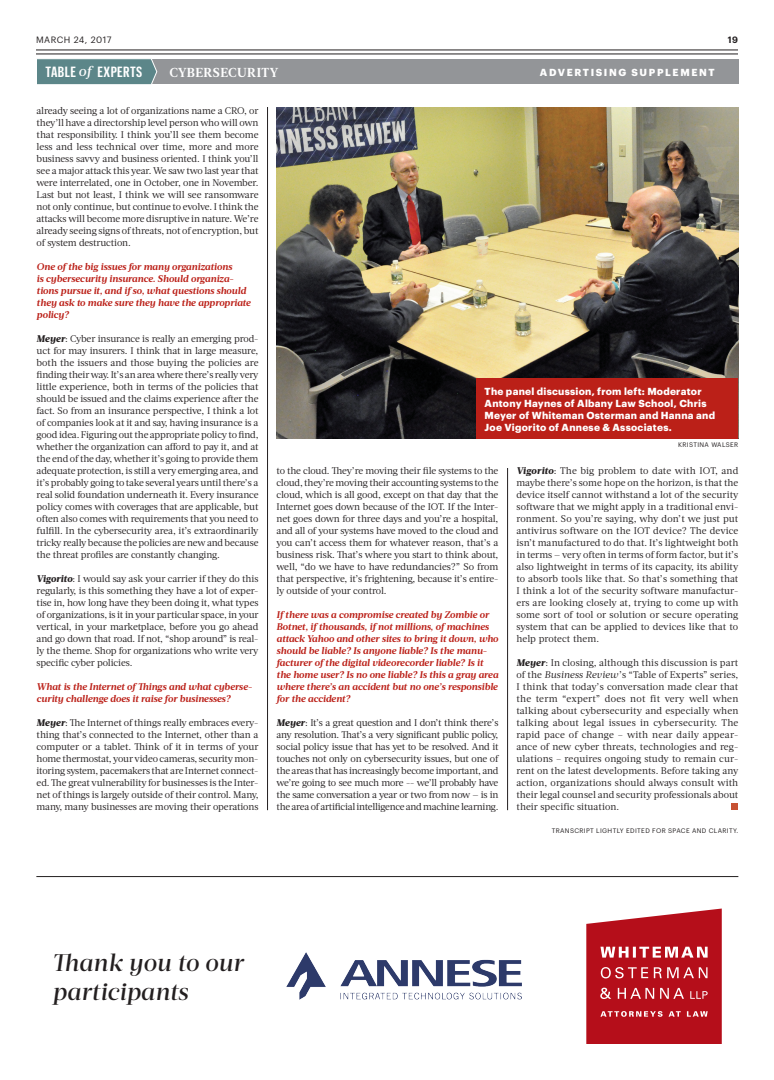
<style>
.page{position:relative;width:774px;height:1080px;background:#fff}
.page>*{position:absolute;margin:0;border:0;box-sizing:border-box;transform-origin:0 0}
.Body_Copy_-_Sans_Ser{font:italic 500 24px/28.8px "Acta Headline";color:#231f20}
.Headline_-_Sidebar{font:600 14.5px "Graphik X Cond";letter-spacing:.03em;color:#fff}
.Headline_-_Sidebar-2{font:700 13px "Acta";letter-spacing:.03em;color:#fff}
.Photo_-_Caption__Rev{font:700 10px/12px "Graphik";letter-spacing:.025em;color:#fff}
.Body_Copy_-_Sans_Ser-2{font:700 10px "Graphik";letter-spacing:.165em;color:#fff}
.Body_Copy_-_Serif__I{font:9.7px/12px "Acta";letter-spacing:-.01em;color:#231f20;text-align:justify}
.Body_Copy_-_Serif__I-2{font:italic 700 9.7px/12px "Acta";letter-spacing:-.01em;color:#bb2018}
.t1{font:9px "Graphik";letter-spacing:.055em;color:#231f20}
.t2{font:600 9px "Graphik";color:#231f20}
.Photo_-_Caption__Wit{font:6.5px "Graphik";letter-spacing:.055em;color:#231f20}
.Photo_-_Credit{font:6.5px "Graphik";letter-spacing:.055em;color:#231f20}
.s1{font-family:"Acta";font-weight:500;font-style:italic;font-size:14px}
.s2{font-weight:800;font-style:italic}
.s3{font-style:italic}
</style>
<div class="page">
<hr style="left:36px;top:50px;width:702px;height:1px;background:#231f20">
<hr style="left:36px;top:54px;width:702px;height:1px;background:#231f20">
<hr style="left:267px;top:107px;width:1px;height:703px;background:#231f20">
<hr style="left:507px;top:468px;width:1px;height:342px;background:#231f20">
<img style="left:277px;top:107px;width:461px;height:332px">
<hr style="left:36px;top:876px;width:702px;height:1px;background:#231f20">
<div style="left:731px;top:803px;width:7px;height:7px;background:#c75133"></div>
<div style="left:477px;top:378px;width:261px;height:61px;background:#bb2018"></div>
<div style="left:37px;top:59px;width:702px;height:25px;background:#939598"></div>
<svg style="left:37px;top:59px;width:121px;height:26px;background:#658c8f"></svg>
<img style="left:286px;top:953px;width:235px;height:47px">
<svg style="left:586px;top:909px;width:136px;height:135px;background:#bf313b"></svg>
<p class="t1" style="left:36px;top:33px;width:77px">MARCH 24, 2017</p>
<p class="t2" style="left:728px;top:33px;width:11px">19</p>
<p class="Headline_-_Sidebar" style="left:45px;top:63px;width:98px">TABLE <span class="s1">of</span> EXPERTS</p>
<p class="Headline_-_Sidebar-2" style="left:169px;top:64px;width:110px">CYBERSECURITY</p>
<p class="Body_Copy_-_Sans_Ser-2" style="left:540px;top:64px;width:176px">ADVERTISING SUPPLEMENT</p>
<p class="Body_Copy_-_Serif__I" style="left:37px;top:105px;width:223px">already seeing a lot of organizations name a CRO, or they’ll have a directorship level person who will own that responsibility. I think you’ll see them become less and less technical over time, more and more business savvy and business oriented. I think you’ll see a major attack this year. We saw two last year that were interrelated, one in October, one in November.<br>Last but not least, I think we will see ransomware not only continue, but continue to evolve. I think the attacks will become more disruptive in nature. We’re already seeing signs of threats, not of encryption, but of system destruction.</p>
<p class="Body_Copy_-_Serif__I-2" style="left:37px;top:261px;width:216px">One of the big issues for many organizations<br>is cybersecurity insurance. Should organiza&shy;tions pursue it, and if so, what questions should they ask to make sure they have the appropriate policy?</p>
<p class="Body_Copy_-_Serif__I" style="left:37px;top:333px;width:223px"><span class="s2">Meyer</span>: Cyber insurance is really an emerging prod&shy;uct for may insurers. I think that in large measure, both the issuers and those buying the policies are finding their way. It’s an area where there’s really very little experience, both in terms of the policies that should be issued and the claims experience after the fact. So from an insurance perspective, I think a lot of companies look at it and say, having insurance is a good idea. Figuring out the appropriate policy to find, whether the organization can afford to pay it, and at the end of the day, whether it’s going to provide them adequate protection, is still a very emerging area, and it’s probably going to take several years until there’s a real solid foundation underneath it. Every insurance policy comes with coverages that are applicable, but often also comes with requirements that you need to fulfill. In the cybersecurity area, it’s extraordinarily tricky really because the policies are new and because the threat profiles are constantly changing.</p>
<p class="Body_Copy_-_Serif__I" style="left:37px;top:573px;width:223px"><span class="s2">Vigorito</span>: I would say ask your carrier if they do this regularly, is this something they have a lot of exper&shy;tise in, how long have they been doing it, what types of organizations, is it in your particular space, in your vertical, in your marketplace, before you go ahead and go down that road. If not, “shop around” is real&shy;ly the theme. Shop for organizations who write very specific cyber policies.</p>
<p class="Body_Copy_-_Serif__I-2" style="left:37px;top:681px;width:217px">What is the Internet of Things and what cyberse&shy;curity challenge does it raise for businesses?</p>
<p class="Body_Copy_-_Serif__I" style="left:37px;top:717px;width:223px"><span class="s2">Meyer</span>: The Internet of things really embraces every&shy;thing that’s connected to the Internet, other than a computer or a tablet. Think of it in terms of your home thermostat, your video cameras, security mon&shy;itoring system, pacemakers that are Internet connect&shy;ed. The great vulnerability for businesses is the Inter&shy;net of things is largely outside of their control. Many, many, many businesses are moving their operations</p>
<p class="Photo_-_Caption__Rev" style="left:485px;top:384px;width:232px">The panel discussion, from left: Moderator Antony Haynes of Albany Law School, Chris Meyer of Whiteman Osterman and Hanna and Joe Vigorito of Annese &amp; Associates.</p>
<p class="Body_Copy_-_Serif__I" style="left:277px;top:465px;width:223px">to the cloud. They’re moving their file systems to the cloud, they’re moving their accounting systems to the cloud, which is all good, except on that day that the Internet goes down because of the IOT. If the Inter&shy;net goes down for three days and you’re a hospital, and all of your systems have moved to the cloud and you can’t access them for whatever reason, that’s a business risk. That’s where you start to think about, well, “do we have to have redundancies?” So from that perspective, it’s frightening, because it’s entire&shy;ly outside of your control.</p>
<p class="Body_Copy_-_Serif__I-2" style="left:277px;top:609px;width:223px">If there was a compromise created by Zombie or Botnet, if thousands, if not millions, of machines attack Yahoo and other sites to bring it down, who should be liable? Is anyone liable? Is the manu&shy;facturer of the digital videorecorder liable? Is it the home user? Is no one liable? Is this a gray area where there’s an accident but no one’s responsible for the accident?</p>
<p class="Body_Copy_-_Serif__I" style="left:277px;top:717px;width:223px"><span class="s2">Meyer</span>: It’s a great question and I don’t think there’s any resolution. That’s a very significant public policy, social policy issue that has yet to be resolved. And it touches not only on cybersecurity issues, but one of the areas that has increasingly become important, and we’re going to see much more -- we’ll probably have the same conversation a year or two from now — is in the area of artificial intelligence and machine learning.</p>
<p class="Photo_-_Credit" style="left:678px;top:440px;width:62px">KRISTINA WALSER</p>
<p class="Body_Copy_-_Serif__I" style="left:516px;top:465px;width:223px"><span class="s2">Vigorito</span>: The big problem to date with IOT, and maybe there’s some hope on the horizon, is that the device itself cannot withstand a lot of the security software that we might apply in a traditional envi&shy;ronment. So you’re saying, why don’t we just put antivirus software on the IOT device? The device isn’t manufactured to do that. It’s lightweight both in terms — very often in terms of form factor, but it’s also lightweight in terms of its capacity, its ability to absorb tools like that. So that’s something that I think a lot of the security software manufactur&shy;ers are looking closely at, trying to come up with some sort of tool or solution or secure operating system that can be applied to devices like that to help protect them.</p>
<p class="Body_Copy_-_Serif__I" style="left:516px;top:657px;width:223px"><span class="s2">Meyer</span>: In closing, although this discussion is part of the <span class="s3">Business Review</span>’s “Table of Experts” series, I think that today’s conversation made clear that the term “expert” does not fit very well when talking about cybersecurity and especially when talking about legal issues in cybersecurity. The rapid pace of change – with near daily appear&shy;ance of new cyber threats, technologies and reg&shy;ulations – requires ongoing study to remain cur&shy;rent on the latest developments. Before taking any action, organizations should always consult with their legal counsel and security professionals about their specific situation.</p>
<p class="Photo_-_Caption__Wit" style="left:552px;top:826px;width:188px">TRANSCRIPT LIGHTLY EDITED FOR SPACE AND CLARITY.</p>
<p class="Body_Copy_-_Sans_Ser" style="left:52px;top:948px;width:192px">Thank you to our participants</p>
</div>
